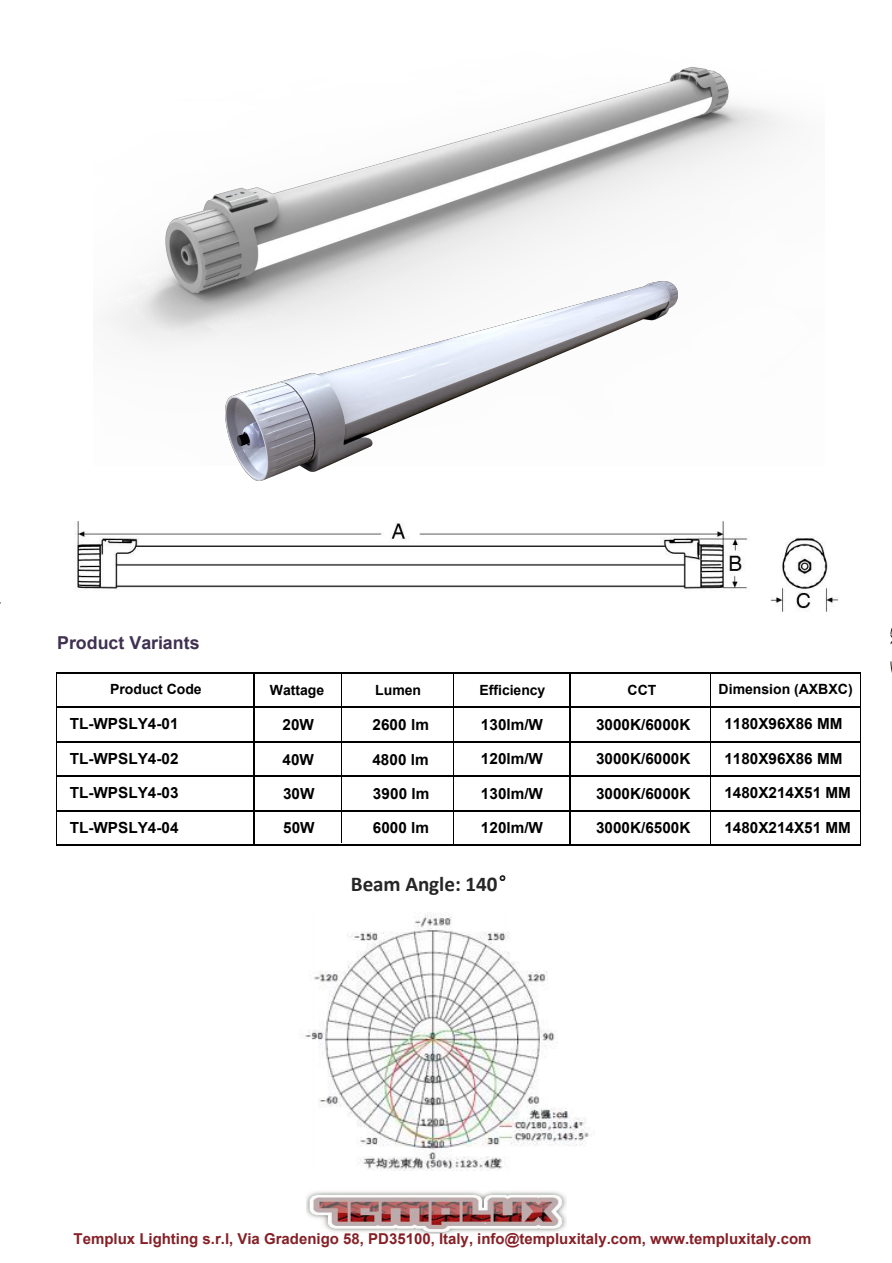
<style>
.page{position:relative;width:892px;height:1263px;background:#fff}
.page>*{position:absolute;margin:0;border:0;box-sizing:border-box;transform-origin:0 0}
.t1{font:700 21.15px "Calibri";color:#262626}
.t2{font:700 17.85px "Arial";color:#403151}
.t3{font:700 15.3px "Arial";color:#000}
.t4{font:700 15px "Arial";color:#862027}
.t5{font:700 14.1px "Arial";color:#000}
.s1{font-size:21px}
.s2{font-family:"Sim Sun";font-weight:400}
</style>
<div class="page">
<svg style="left:891px;top:661px;width:1px;height:12px"></svg>
<svg style="left:891px;top:627px;width:1px;height:17px"></svg>
<hr style="left:253px;top:673px;width:1px;height:172px;background:#000">
<hr style="left:341px;top:673px;width:1px;height:170px;background:#000">
<hr style="left:454px;top:673px;width:1px;height:173px;background:#000">
<hr style="left:569px;top:673px;width:2px;height:172px;background:#000">
<hr style="left:711px;top:673px;width:1px;height:172px;background:#000">
<hr style="left:860px;top:673px;width:1px;height:172px;background:#000">
<hr style="left:56px;top:672px;width:804px;height:1px;background:#000">
<hr style="left:56px;top:706px;width:804px;height:1px;background:#000">
<hr style="left:56px;top:741px;width:804px;height:1px;background:#000">
<hr style="left:56px;top:775px;width:804px;height:1px;background:#000">
<hr style="left:56px;top:809px;width:804px;height:2px;background:#000">
<hr style="left:56px;top:844px;width:804px;height:1px;background:#000">
<hr style="left:56px;top:672px;width:1px;height:174px;background:#000">
<img style="left:306px;top:1191px;width:260px;height:42px">
<img style="left:108px;top:66px;width:681px;height:281px">
<img style="left:225px;top:281px;width:453px;height:199px">
<img style="left:74px;top:521px;width:764px;height:91px">
<img style="left:305px;top:913px;width:286px;height:256px">
<p class="t2" style="left:57px;top:633px;width:144px">Product Variants</p>
<p class="t5" style="left:110px;top:682px;width:93px">Product Code</p>
<p class="t5" style="left:719px;top:682px;width:136px">Dimension (AXBXC)</p>
<p class="t5" style="left:270px;top:683px;width:56px">Wattage</p>
<p class="t5" style="left:375px;top:683px;width:47px">Lumen</p>
<p class="t5" style="left:479px;top:683px;width:68px">Efficiency</p>
<p class="t5" style="left:628px;top:683px;width:30px">CCT</p>
<p class="t3" style="left:283px;top:717px;width:33px">20W</p>
<p class="t3" style="left:372px;top:717px;width:58px">2600 lm</p>
<p class="t3" style="left:481px;top:717px;width:64px">130lm/W</p>
<p class="t3" style="left:596px;top:717px;width:96px">3000K/6000K</p>
<p class="t3" style="left:283px;top:751px;width:33px">40W</p>
<p class="t3" style="left:372px;top:751px;width:58px">4800 lm</p>
<p class="t3" style="left:481px;top:751px;width:64px">120lm/W</p>
<p class="t3" style="left:596px;top:751px;width:96px">3000K/6000K</p>
<p class="t3" style="left:283px;top:785px;width:33px">30W</p>
<p class="t3" style="left:373px;top:785px;width:58px">3900 lm</p>
<p class="t3" style="left:481px;top:785px;width:64px">130lm/W</p>
<p class="t3" style="left:596px;top:785px;width:96px">3000K/6000K</p>
<p class="t3" style="left:283px;top:820px;width:33px">50W</p>
<p class="t3" style="left:373px;top:820px;width:58px">6000 lm</p>
<p class="t3" style="left:481px;top:820px;width:64px">120lm/W</p>
<p class="t3" style="left:596px;top:820px;width:96px">3000K/6500K</p>
<p class="t3" style="left:70px;top:716px;width:110px">TL-WPSLY4-01</p>
<p class="t3" style="left:724px;top:716px;width:120px">1180X96X86 MM</p>
<p class="t3" style="left:724px;top:750px;width:120px">1180X96X86 MM</p>
<p class="t3" style="left:70px;top:750px;width:110px">TL-WPSLY4-02</p>
<p class="t3" style="left:70px;top:785px;width:110px">TL-WPSLY4-03</p>
<p class="t3" style="left:724px;top:785px;width:128px">1480X214X51 MM</p>
<p class="t3" style="left:70px;top:819px;width:110px">TL-WPSLY4-04</p>
<p class="t3" style="left:724px;top:819px;width:128px">1480X214X51 MM</p>
<h1 class="t1" style="left:351px;top:868px;width:169px">Beam Angle: 1<span class="s1">4</span>0<span class="s2">°</span></h1>
<p class="t4" style="left:74px;top:1230px;width:739px">Templux Lighting s.r.l, Via Gradenigo 58, PD35100, Italy, info@templuxitaly.com, www.templuxitaly.com</p>
</div>
